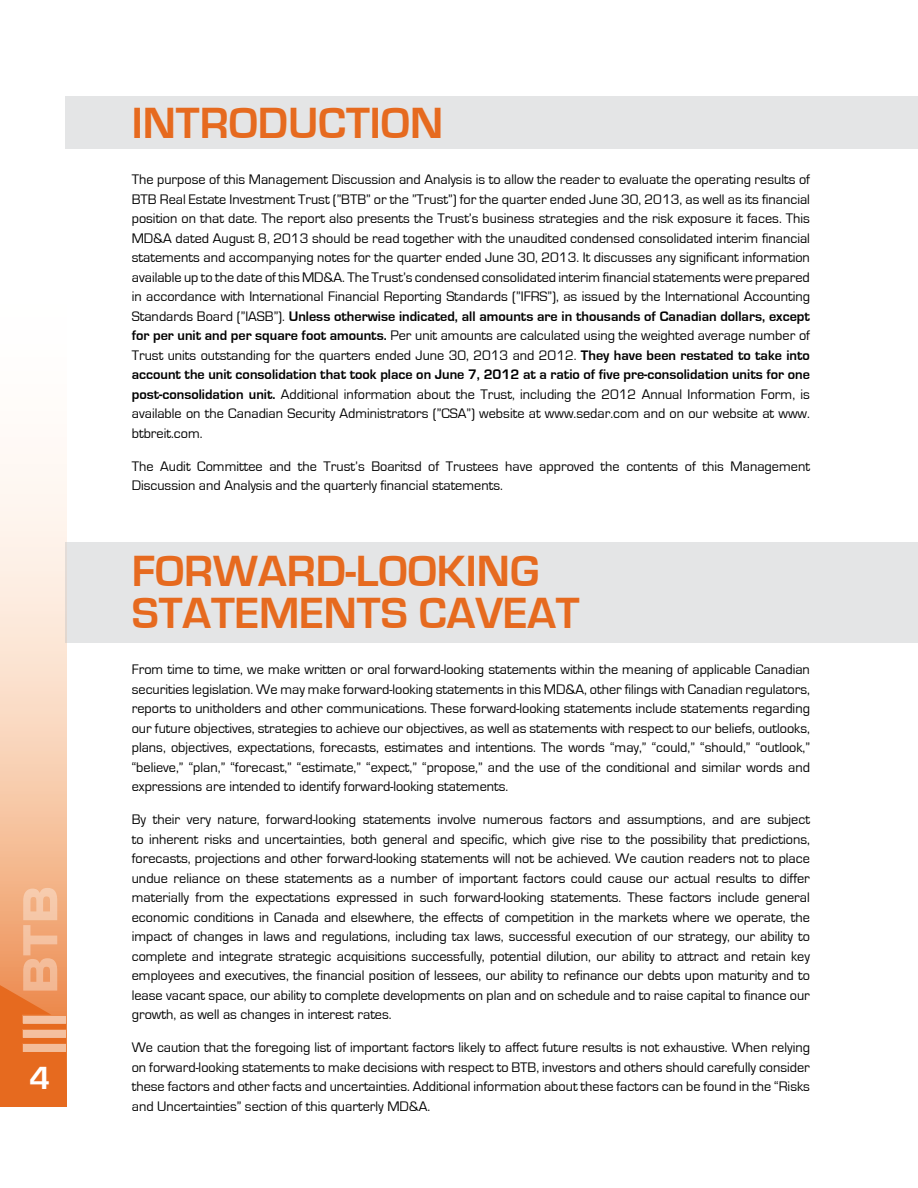
<style>
.page{position:relative;width:918px;height:1188px;background:#fff}
.page>*{position:absolute;margin:0;border:0;box-sizing:border-box;transform-origin:0 0}
.t1{font:700 45px/42px "Eurostile";color:#e66a1f}
.t2{font:700 33px "Eurostile";color:#fff}
.t3{font:14.25px/19.5px "Eurostile";color:#000;text-align:justify}
.s1{font-weight:700}
</style>
<div class="page">
<svg style="left:0;top:454px;width:66px;height:434px"></svg>
<svg style="left:0;top:888px;width:66px;height:219px"></svg>
<div style="left:66px;top:96px;width:852px;height:52px;background:#e4e5e6"></div>
<div style="left:66px;top:542px;width:852px;height:101px;background:#e4e5e6"></div>
<h2 class="t2" style="left:30px;top:1060px;width:22px">4</h2>
<h1 class="t1" style="left:132px;top:103px;width:313px">INTRODUCTION</h1>
<p class="t3" style="left:132px;top:170px;width:680px">The purpose of this Management Discussion and Analysis is to allow the reader to evaluate the operating results of BTB Real Estate Investment Trust (”BTB” or the ”Trust”) for the quarter ended June 30, 2013, as well as its financial position on that date. The report also presents the Trust’s business strategies and the risk exposure it faces. This MD&amp;A dated August 8, 2013 should be read together with the unaudited condensed consolidated interim financial statements and accompanying notes for the quarter ended June 30, 2013. It discusses any significant information available up to the date of this MD&amp;A. The Trust’s condensed consolidated interim financial statements were prepared in accordance with International Financial Reporting Standards (”IFRS”), as issued by the International Accounting Standards Board (”IASB”). <span class="s1">Unless otherwise indicated, all amounts are in thousands of Canadian dollars, except for per unit and per square foot amounts.</span> Per unit amounts are calculated using the weighted average number of Trust units outstanding for the quarters ended June 30, 2013 and 2012. <span class="s1">They have been restated to take into account the unit consolidation that took place on June 7, 2012 at a ratio of five pre-consolidation units for one post-consolidation unit.</span> Additional information about the Trust, including the 2012 Annual Information Form, is available on the Canadian Security Administrators (”CSA”) website at www.sedar.com and on our website at www. btbreit.com.</p>
<p class="t3" style="left:132px;top:457px;width:680px">The Audit Committee and the Trust’s Boaritsd of Trustees have approved the contents of this Management<br>Discussion and Analysis and the quarterly financial statements.</p>
<h1 class="t1" style="left:132px;top:551px;width:449px">FORWARD-LOOKING<br>STATEMENTS CAVEAT</h1>
<p class="t3" style="left:132px;top:660px;width:680px">From time to time, we make written or oral forward-looking statements within the meaning of applicable Canadian securities legislation. We may make forward-looking statements in this MD&amp;A, other filings with Canadian regulators, reports to unitholders and other communications. These forward-looking statements include statements regarding our future objectives, strategies to achieve our objectives, as well as statements with respect to our beliefs, outlooks, plans, objectives, expectations, forecasts, estimates and intentions. The words “may,” “could,” “should,” “outlook,” “believe,” “plan,” “forecast,” “estimate,” “expect,” “propose,” and the use of the conditional and similar words and expressions are intended to identify forward-looking statements.</p>
<p class="t3" style="left:132px;top:810px;width:680px">By their very nature, forward-looking statements involve numerous factors and assumptions, and are subject to inherent risks and uncertainties, both general and specific, which give rise to the possibility that predictions, forecasts, projections and other forward-looking statements will not be achieved. We caution readers not to place undue reliance on these statements as a number of important factors could cause our actual results to differ materially from the expectations expressed in such forward-looking statements. These factors include general economic conditions in Canada and elsewhere, the effects of competition in the markets where we operate, the impact of changes in laws and regulations, including tax laws, successful execution of our strategy, our ability to complete and integrate strategic acquisitions successfully, potential dilution, our ability to attract and retain key employees and executives, the financial position of lessees, our ability to refinance our debts upon maturity and to lease vacant space, our ability to complete developments on plan and on schedule and to raise capital to finance our growth, as well as changes in interest rates.</p>
<p class="t3" style="left:132px;top:1038px;width:680px">We caution that the foregoing list of important factors likely to affect future results is not exhaustive. When relying on forward-looking statements to make decisions with respect to BTB, investors and others should carefully consider these factors and other facts and uncertainties. Additional information about these factors can be found in the “Risks and Uncertainties” section of this quarterly MD&amp;A.</p>
</div>
